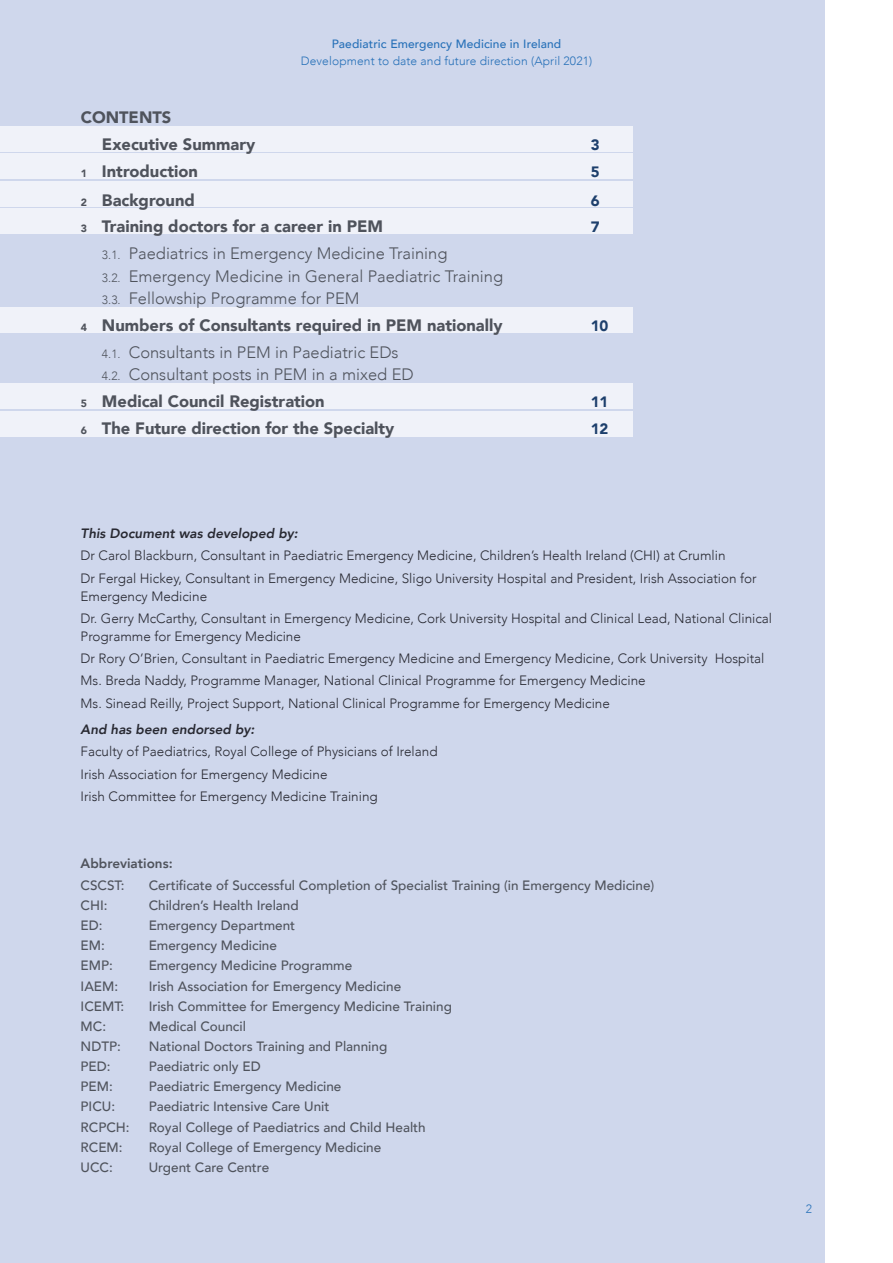
<style>
.page{position:relative;width:893px;height:1263px;background:#fff}
.page>*{position:absolute;margin:0;border:0;box-sizing:border-box;transform-origin:0 0}
.t1{font:300 16.5px "Avenir";color:#4f535c}
.t2{font:900 16.5px "Avenir";color:#4f535c}
.t3{font:900 15px "Avenir";color:#1d3f6c}
.t4{font:300 13.5px/18px "Avenir";color:#282932}
.t5{font:500 13.5px "Avenir";color:#4f535c}
.t6{font:italic 800 13.5px "Avenir";color:#282932}
.t7{font:800 13.5px "Avenir";color:#4f535c}
.t8{font:300 12px "Avenir";letter-spacing:.01em;color:#2670b8}
.t9{font:500 12px "Avenir";letter-spacing:.01em;color:#2670b8}
.s1{font-size:10.5px}
.s2{font-size:12px}
</style>
<div class="page">
<div style="left:0;top:0;width:825px;height:1263px;background:#cfd7ec"></div>
<div style="left:0;top:126px;width:633px;height:25px;background:#f0f2f9"></div>
<div style="left:0;top:153px;width:633px;height:26px;background:#f0f2f9"></div>
<div style="left:0;top:181px;width:633px;height:26px;background:#f0f2f9"></div>
<div style="left:0;top:209px;width:633px;height:25px;background:#f0f2f9"></div>
<div style="left:0;top:307px;width:633px;height:26px;background:#f0f2f9"></div>
<div style="left:0;top:384px;width:633px;height:25px;background:#f0f2f9"></div>
<div style="left:0;top:411px;width:633px;height:26px;background:#f0f2f9"></div>
<p class="t9" style="left:332px;top:34px;width:231px">Paediatric Emergency Medicine in Ireland</p>
<p class="t8" style="left:301px;top:54px;width:293px">Development to date and future direction (April 2021)</p>
<p class="t2" style="left:81px;top:103px;width:92px">CONTENTS</p>
<p class="t2" style="left:102px;top:130px;width:155px">Executive Summary</p>
<p class="t3" style="left:591px;top:132px;width:10px">3</p>
<p class="t2" style="left:81px;top:157px;width:119px"><span class="s1">1</span> Introduction</p>
<p class="t3" style="left:591px;top:159px;width:10px">5</p>
<p class="t2" style="left:81px;top:186px;width:116px"><span class="s1">2</span> Background</p>
<p class="t3" style="left:591px;top:187px;width:10px">6</p>
<p class="t2" style="left:81px;top:212px;width:304px"><span class="s1">3</span> Training doctors for a career in PEM</p>
<p class="t3" style="left:591px;top:214px;width:10px">7</p>
<p class="t1" style="left:102px;top:244px;width:347px"><span class="s2">3.1.</span> Paediatrics in Emergency Medicine Training</p>
<p class="t1" style="left:102px;top:266px;width:403px"><span class="s2">3.2.</span> Emergency Medicine in General Paediatric Training</p>
<p class="t1" style="left:102px;top:289px;width:259px"><span class="s2">3.3.</span> Fellowship Programme for PEM</p>
<p class="t2" style="left:81px;top:311px;width:423px"><span class="s1">4</span> Numbers of Consultants required in PEM nationally</p>
<p class="t3" style="left:591px;top:313px;width:19px">10</p>
<p class="t1" style="left:102px;top:342px;width:298px"><span class="s2">4.1.</span> Consultants in PEM in Paediatric EDs</p>
<p class="t1" style="left:102px;top:365px;width:313px"><span class="s2">4.2.</span> Consultant posts in PEM in a mixed ED</p>
<p class="t2" style="left:81px;top:387px;width:246px"><span class="s1">5</span> Medical Council Registration</p>
<p class="t3" style="left:591px;top:389px;width:19px">11</p>
<p class="t2" style="left:81px;top:414px;width:315px"><span class="s1">6</span> The Future direction for the Specialty</p>
<p class="t3" style="left:591px;top:415px;width:19px">12</p>
<p class="t6" style="left:81px;top:525px;width:219px">This Document was developed by:</p>
<p class="t4" style="left:81px;top:547px;width:646px">Dr Carol Blackburn, Consultant in Paediatric Emergency Medicine, Children’s Health Ireland (CHI) at Crumlin</p>
<p class="t4" style="left:81px;top:569px;width:678px">Dr Fergal Hickey, Consultant in Emergency Medicine, Sligo University Hospital and President, Irish Association for<br>Emergency Medicine</p>
<p class="t4" style="left:81px;top:609px;width:693px">Dr. Gerry McCarthy, Consultant in Emergency Medicine, Cork University Hospital and Clinical Lead, National Clinical<br>Programme for Emergency Medicine</p>
<p class="t4" style="left:81px;top:649px;width:685px">Dr Rory O’Brien, Consultant in Paediatric Emergency Medicine and Emergency Medicine, Cork University Hospital</p>
<p class="t4" style="left:81px;top:672px;width:567px">Ms. Breda Naddy, Programme Manager, National Clinical Programme for Emergency Medicine</p>
<p class="t4" style="left:81px;top:694px;width:531px">Ms. Sinead Reilly, Project Support, National Clinical Programme for Emergency Medicine</p>
<p class="t6" style="left:81px;top:721px;width:175px">And has been endorsed by:</p>
<p class="t4" style="left:81px;top:743px;width:358px">Faculty of Paediatrics, Royal College of Physicians of Ireland</p>
<p class="t4" style="left:81px;top:765px;width:248px">Irish Association for Emergency Medicine</p>
<p class="t4" style="left:81px;top:787px;width:299px">Irish Committee for Emergency Medicine Training</p>
<p class="t7" style="left:81px;top:852px;width:94px">Abbreviations:</p>
<p class="t5" style="left:81px;top:873px;width:46px">CSCST:</p>
<p class="t5" style="left:149px;top:873px;width:507px">Certificate of Successful Completion of Specialist Training (in Emergency Medicine)</p>
<p class="t5" style="left:81px;top:894px;width:29px">CHI:</p>
<p class="t5" style="left:149px;top:894px;width:152px">Children’s Health Ireland</p>
<p class="t5" style="left:81px;top:914px;width:24px">ED:</p>
<p class="t5" style="left:149px;top:914px;width:148px">Emergency Department</p>
<p class="t5" style="left:81px;top:934px;width:26px">EM:</p>
<p class="t5" style="left:149px;top:934px;width:130px">Emergency Medicine</p>
<p class="t5" style="left:81px;top:954px;width:34px">EMP:</p>
<p class="t5" style="left:149px;top:954px;width:205px">Emergency Medicine Programme</p>
<p class="t5" style="left:81px;top:974px;width:39px">IAEM:</p>
<p class="t5" style="left:149px;top:974px;width:254px">Irish Association for Emergency Medicine</p>
<p class="t5" style="left:81px;top:994px;width:45px">ICEMT:</p>
<p class="t5" style="left:149px;top:994px;width:305px">Irish Committee for Emergency Medicine Training</p>
<p class="t5" style="left:81px;top:1014px;width:27px">MC:</p>
<p class="t5" style="left:149px;top:1014px;width:99px">Medical Council</p>
<p class="t5" style="left:81px;top:1034px;width:42px">NDTP:</p>
<p class="t5" style="left:149px;top:1034px;width:240px">National Doctors Training and Planning</p>
<p class="t5" style="left:81px;top:1055px;width:32px">PED:</p>
<p class="t5" style="left:149px;top:1055px;width:114px">Paediatric only ED</p>
<p class="t5" style="left:81px;top:1075px;width:34px">PEM:</p>
<p class="t5" style="left:149px;top:1075px;width:194px">Paediatric Emergency Medicine</p>
<p class="t5" style="left:81px;top:1095px;width:36px">PICU:</p>
<p class="t5" style="left:149px;top:1095px;width:182px">Paediatric Intensive Care Unit</p>
<p class="t5" style="left:81px;top:1115px;width:51px">RCPCH:</p>
<p class="t5" style="left:149px;top:1115px;width:279px">Royal College of Paediatrics and Child Health</p>
<p class="t5" style="left:81px;top:1135px;width:43px">RCEM:</p>
<p class="t5" style="left:149px;top:1135px;width:234px">Royal College of Emergency Medicine</p>
<p class="t5" style="left:81px;top:1155px;width:34px">UCC:</p>
<p class="t5" style="left:149px;top:1155px;width:122px">Urgent Care Centre</p>
<p class="t8" style="left:806px;top:1202px;width:8px">2</p>
</div>
